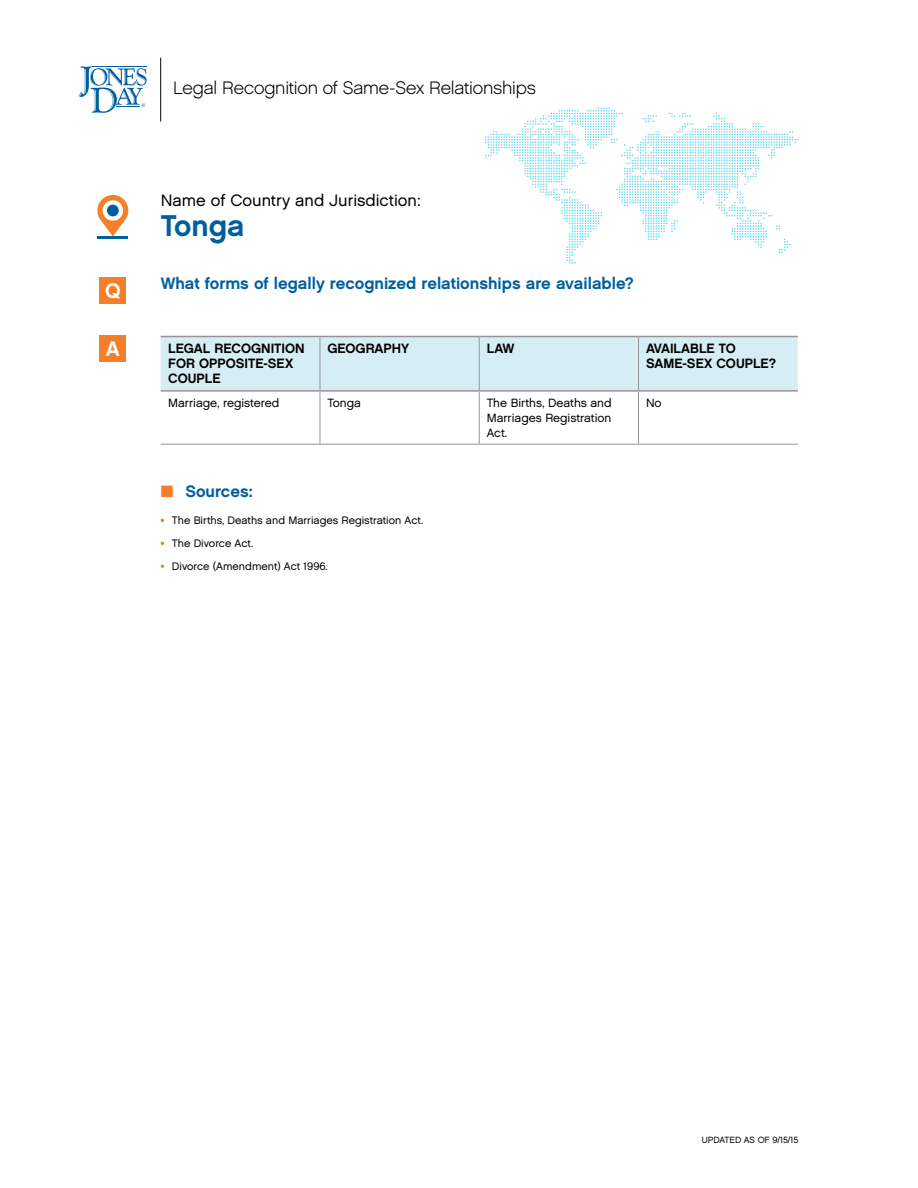
<style>
.page{position:relative;width:918px;height:1188px;background:#fff}
.page>*{position:absolute;margin:0;border:0;box-sizing:border-box;transform-origin:0 0}
.CNTRY{font:30px "Chalet New York Nineteen Sixty";color:#005f9e}
.t1{font:21px "Chalet New York Nineteen Sixty";color:#fff}
.t2{font:18px "Chalet English Channel";letter-spacing:-.01em;color:#000}
.Q{font:16.5px "Chalet New York Nineteen Sixty";color:#005f9e}
.CNTRY-2{font:16.5px "Chalet London Nineteen Sixty";color:#000}
.SRC_Header_Bold_U_LC{font:16.5px "Chalet New York Nineteen Sixty";color:#005f9e}
.TBL_HEAD_B{font:13.5px/15px "Chalet New York Nineteen Sixty";color:#000}
.TBL_BC{font:12px/15px "Chalet London Nineteen Sixty";color:#000;text-align:justify}
.t3{font:10.8px "Chalet London Nineteen Sixty";color:#000}
.t4{font:9px "Chalet London Nineteen Sixty";color:#000}
.s1{color:#f57e29}
</style>
<div class="page">
<div style="left:161px;top:337px;width:637px;height:53px;background:#d5eef5"></div>
<hr style="left:479px;top:337px;width:1px;height:53px;background:#939598">
<hr style="left:479px;top:392px;width:1px;height:52px;background:#939598">
<hr style="left:320px;top:444px;width:159px;height:1px;background:#939598">
<hr style="left:479px;top:444px;width:160px;height:1px;background:#939598">
<hr style="left:320px;top:392px;width:1px;height:52px;background:#939598">
<hr style="left:161px;top:444px;width:159px;height:1px;background:#939598">
<hr style="left:638px;top:392px;width:1px;height:52px;background:#939598">
<hr style="left:639px;top:444px;width:159px;height:1px;background:#939598">
<hr style="left:320px;top:336px;width:159px;height:1px;background:#939598">
<hr style="left:479px;top:336px;width:160px;height:1px;background:#939598">
<hr style="left:320px;top:390px;width:159px;height:2px;background:#939598">
<hr style="left:479px;top:390px;width:160px;height:2px;background:#939598">
<hr style="left:161px;top:336px;width:159px;height:1px;background:#939598">
<hr style="left:161px;top:390px;width:159px;height:2px;background:#939598">
<hr style="left:320px;top:337px;width:1px;height:53px;background:#939598">
<hr style="left:639px;top:336px;width:159px;height:1px;background:#939598">
<hr style="left:639px;top:390px;width:159px;height:2px;background:#939598">
<hr style="left:638px;top:337px;width:1px;height:53px;background:#939598">
<div style="left:100px;top:278px;width:26px;height:26px;background:#f57e29"></div>
<svg style="left:97px;top:195px;width:31px;height:41px"></svg>
<div style="left:103px;top:200px;width:20px;height:21px;background:#fff;border-radius:50%"></div>
<div style="left:107px;top:205px;width:12px;height:11px;background:#005f9e;border-radius:50%"></div>
<hr style="left:97px;top:236px;width:31px;height:3px;background:#005f9e">
<div style="left:100px;top:336px;width:26px;height:26px;background:#f57e29"></div>
<svg style="left:485px;top:107px;width:314px;height:157px"></svg>
<hr style="left:160px;top:58px;width:1px;height:63px;background:#000">
<svg style="left:79px;top:66px;width:68px;height:47px"></svg>
<p class="t1" style="left:105px;top:278px;width:17px">Q</p>
<p class="t1" style="left:106px;top:336px;width:16px">A</p>
<p class="t2" style="left:173px;top:77px;width:364px">Legal Recognition of Same-Sex Relationships</p>
<p class="CNTRY-2" style="left:161px;top:191px;width:262px">Name of Country and Jurisdiction:</p>
<p class="CNTRY" style="left:161px;top:208px;width:85px">Tonga</p>
<p class="Q" style="left:161px;top:273px;width:475px">What forms of legally recognized relationships are available?</p>
<p class="TBL_HEAD_B" style="left:168px;top:341px;width:138px">LEGAL RECOGNITION<br>FOR OPPOSITE-SEX<br>COUPLE</p>
<p class="TBL_HEAD_B" style="left:327px;top:341px;width:83px">GEOGRAPHY</p>
<p class="TBL_HEAD_B" style="left:487px;top:341px;width:29px">LAW</p>
<p class="TBL_HEAD_B" style="left:646px;top:341px;width:132px">AVAILABLE TO<br>SAME-SEX COUPLE?</p>
<p class="TBL_BC" style="left:168px;top:395px;width:113px">Marriage, registered</p>
<p class="TBL_BC" style="left:327px;top:395px;width:35px">Tonga</p>
<p class="TBL_BC" style="left:487px;top:395px;width:126px">The Births, Deaths and Marriages Registration Act.</p>
<p class="TBL_BC" style="left:646px;top:395px;width:17px">No</p>
<p class="SRC_Header_Bold_U_LC" style="left:161px;top:481px;width:94px"><span class="s1">■</span> Sources:</p>
<p class="t3" style="left:161px;top:514px;width:264px"><span class="s1">•</span> The Births, Deaths and Marriages Registration Act.</p>
<p class="t3" style="left:161px;top:537px;width:94px"><span class="s1">•</span> The Divorce Act.</p>
<p class="t3" style="left:161px;top:560px;width:169px"><span class="s1">•</span> Divorce (Amendment) Act 1996.</p>
<p class="t4" style="left:702px;top:1135px;width:98px">UPDATED AS OF 9/15/15</p>
</div>
